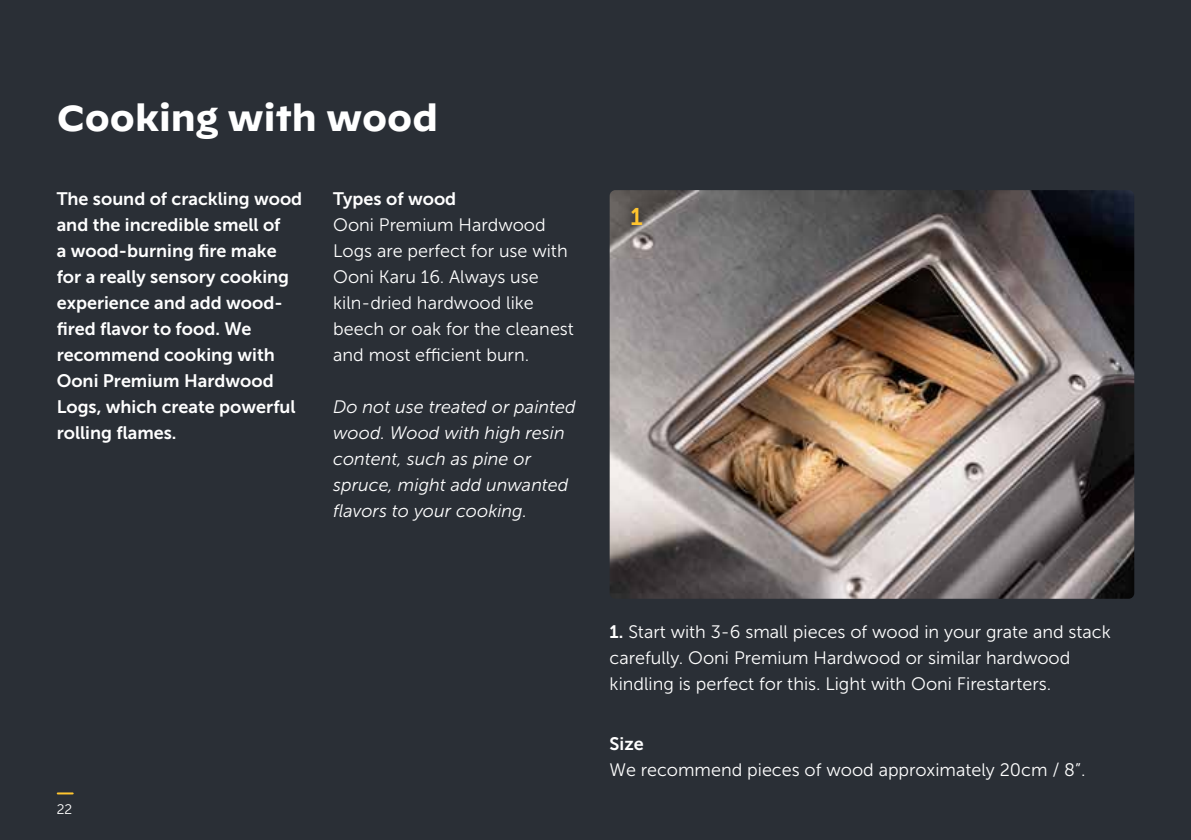
<style>
.page{position:relative;width:1191px;height:840px;background:#fff}
.page>*{position:absolute;margin:0;border:0;box-sizing:border-box;transform-origin:0 0}
.t1{font:700 36px "Decimal";color:#fff}
.t2{font:24px "Museo Sans 700";color:#ffc52f}
.t3{font:18px/26px "Museo Sans 300";color:#fff}
.t4{font:18px/26px "Museo Sans 700";color:#fff}
.t5{font:italic 18px/26px "Museo Sans 300";color:#fff}
.t6{font:14px "Museo Sans Rounded 300";color:#fff}
.s1{font-family:"Museo Sans 700"}
</style>
<div class="page">
<div style="left:0;top:0;width:1191px;height:839px;background:#2a2f36"></div>
<img style="left:609px;top:190px;width:525px;height:408px">
<div style="left:621px;top:197px;width:31px;height:38px;background:#000;opacity:.75"></div>
<svg style="left:58px;top:792px;width:15px;height:2px"></svg>
<h1 class="t1" style="left:57px;top:97px;width:383px">Cooking with wood</h1>
<p class="t4" style="left:57px;top:185px;width:247px">The sound of crackling wood and the incredible smell of<br>a wood-burning fire make for a really sensory cooking experience and add wood&shy;fired flavor to food. We recommend cooking with<br>Ooni Premium Hardwood<br>Logs, which create powerful rolling flames.</p>
<p class="t4" style="left:333px;top:185px;width:125px">Types of wood</p>
<p class="t3" style="left:333px;top:211px;width:242px">Ooni Premium Hardwood<br>Logs are perfect for use with<br>Ooni Karu 16. Always use kiln-dried hardwood like beech or oak for the cleanest and most efficient burn.</p>
<p class="t5" style="left:333px;top:393px;width:244px">Do not use treated or painted wood. Wood with high resin content, such as pine or spruce, might add unwanted flavors to your cooking.</p>
<h2 class="t2" style="left:630px;top:203px;width:14px">1</h2>
<p class="t6" style="left:57px;top:801px;width:17px">22</p>
<p class="t3" style="left:609px;top:618px;width:503px"><span class="s1">1.</span> Start with 3-6 small pieces of wood in your grate and stack carefully. Ooni Premium Hardwood or similar hardwood kindling is perfect for this. Light with Ooni Firestarters.</p>
<p class="t4" style="left:609px;top:730px;width:36px">Size</p>
<p class="t3" style="left:609px;top:756px;width:477px">We recommend pieces of wood approximately 20cm / 8”.</p>
</div>
